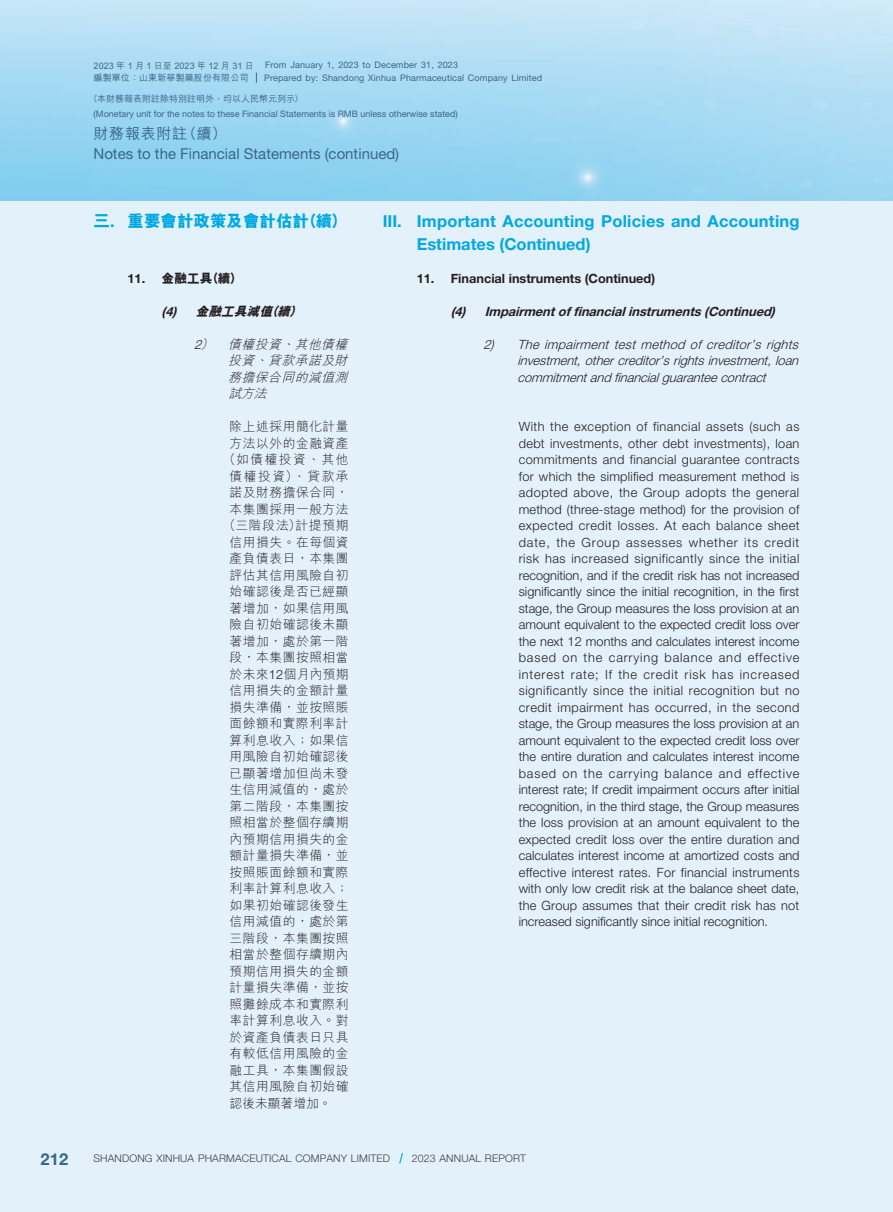
<style>
.page{position:relative;width:893px;height:1212px;background:#fff}
.page>*{position:absolute;margin:0;border:0;box-sizing:border-box;transform-origin:0 0}
.t1{font:700 16.5px/22.5px "Helvetica Neue LT Std";letter-spacing:.015em;color:#00a8e2}
.t2{font:800 16.5px "M Hei HK";color:#00a8e2}
.t3{font:700 16.5px "Helvetica Neue LT Std";color:#3a6788}
.t4{font:15px "Helvetica Neue LT Std";color:#3a6788}
.t5{font:500 15px "M Hei HK";letter-spacing:.05em;color:#3a6788}
.t6{font:300 12.75px/16.5px "Helvetica Neue LT Std";color:#231f20;text-align:justify}
.t7{font:300 12.75px "M Hei HK";letter-spacing:.04em;color:#231f20}
.t8{font:italic 300 12.75px/16.5px "Helvetica Neue LT Std";color:#231f20;text-align:justify}
.t9{font:italic 700 12.75px "Helvetica Neue LT Std";color:#231f20}
.t10{font:700 12.75px "Helvetica Neue LT Std";color:#231f20}
.t11{font:italic 300 12.75px/16.5px "M Hei HK";color:#231f20;text-align:justify}
.t12{font:italic 800 12.75px "M Hei HK";color:#231f20}
.t13{font:800 12.75px "M Hei HK";color:#231f20}
.t14{font:300 12.75px "M Hei HK";letter-spacing:.06em;color:#231f20}
.t15{font:300 12.75px "M Hei HK";color:#231f20}
.t16{font:300 10.5px "Helvetica Neue LT Std";letter-spacing:.015em;color:#3e3e3f}
.t17{font:9px "Helvetica Neue LT Std";letter-spacing:.015em;color:#3a6788}
.t18{font:500 9px "M Hei HK";letter-spacing:.015em;color:#3a6788}
.t19{font:500 9px "M Hei HK";letter-spacing:.265em;color:#3a6788}
.s1{font-family:"Helvetica Neue LT Std";font-weight:700}
.s2{font-family:"Helvetica Neue LT Std"}
</style>
<div class="page">
<div style="left:0;top:201px;width:893px;height:1011px;background:#e3f1fb"></div>
<svg style="left:399px;top:1153px;width:4px;height:11px"></svg>
<p class="t19" style="left:94px;top:59px;width:162px">2023年1月1日至2023年12月31日</p>
<p class="t17" style="left:265px;top:60px;width:194px">From January 1, 2023 to December 31, 2023</p>
<p class="t18" style="left:94px;top:71px;width:157px">編製單位：山東新華製藥股份有限公司</p>
<p class="t17" style="left:264px;top:72px;width:279px">Prepared by: Shandong Xinhua Pharmaceutical Company Limited</p>
<p class="t18" style="left:89px;top:92px;width:216px">（本財務報表附註除特別註明外，均以人民幣元列示）</p>
<p class="t17" style="left:94px;top:109px;width:366px">(Monetary unit for the notes to these Financial Statements is RMB unless otherwise stated)</p>
<p class="t5" style="left:94px;top:123px;width:135px">財務報表附註（續）</p>
<p class="t4" style="left:94px;top:145px;width:307px">Notes to the Financial Statements (continued)</p>
<p class="t2" style="left:94px;top:213px;width:255px">三<span class="s1">.</span> 重要會計政策及會計估計（續）</p>
<p class="t13" style="left:128px;top:272px;width:116px"><span class="s1">11.</span> 金融工具（續）</p>
<p class="t12" style="left:162px;top:305px;width:145px"><span class="s1">(4)</span> 金融工具減值（續）</p>
<p class="t11" style="left:228px;top:336px;width:124px;text-indent:-34px"><span class="s2">2</span>） 債權投資、其他債權投資、貸款承諾及財務擔保合同的減值測試方法</p>
<p class="t7" style="left:230px;top:420px;width:121px">除上述採用簡化計量</p>
<p class="t7" style="left:230px;top:437px;width:121px">方法以外的金融資產</p>
<p class="t7" style="left:223px;top:453px;width:127px">（如債權投資、其他</p>
<p class="t7" style="left:230px;top:470px;width:121px">債權投資）、貸款承</p>
<p class="t7" style="left:230px;top:486px;width:121px">諾及財務擔保合同，</p>
<p class="t7" style="left:230px;top:503px;width:121px">本集團採用一般方法</p>
<p class="t14" style="left:223px;top:519px;width:127px">（三階段法）計提預期</p>
<p class="t7" style="left:230px;top:536px;width:121px">信用損失。在每個資</p>
<p class="t7" style="left:230px;top:552px;width:121px">產負債表日，本集團</p>
<p class="t7" style="left:230px;top:569px;width:121px">評估其信用風險自初</p>
<p class="t7" style="left:230px;top:585px;width:121px">始確認後是否已經顯</p>
<p class="t7" style="left:230px;top:602px;width:121px">著增加，如果信用風</p>
<p class="t7" style="left:230px;top:618px;width:121px">險自初始確認後未顯</p>
<p class="t7" style="left:230px;top:635px;width:121px">著增加，處於第一階</p>
<p class="t7" style="left:230px;top:651px;width:121px">段，本集團按照相當</p>
<p class="t7" style="left:230px;top:668px;width:121px">於未來<span class="s2">12</span>個月內預期</p>
<p class="t7" style="left:230px;top:684px;width:121px">信用損失的金額計量</p>
<p class="t7" style="left:230px;top:701px;width:121px">損失準備，並按照賬</p>
<p class="t7" style="left:230px;top:717px;width:121px">面餘額和實際利率計</p>
<p class="t7" style="left:230px;top:734px;width:121px">算利息收入；如果信</p>
<p class="t7" style="left:230px;top:750px;width:121px">用風險自初始確認後</p>
<p class="t7" style="left:230px;top:767px;width:121px">已顯著增加但尚未發</p>
<p class="t7" style="left:230px;top:783px;width:121px">生信用減值的，處於</p>
<p class="t7" style="left:230px;top:800px;width:121px">第二階段，本集團按</p>
<p class="t7" style="left:230px;top:816px;width:121px">照相當於整個存續期</p>
<p class="t7" style="left:230px;top:833px;width:121px">內預期信用損失的金</p>
<p class="t7" style="left:230px;top:849px;width:121px">額計量損失準備，並</p>
<p class="t7" style="left:230px;top:866px;width:121px">按照賬面餘額和實際</p>
<p class="t7" style="left:230px;top:882px;width:121px">利率計算利息收入；</p>
<p class="t7" style="left:230px;top:899px;width:121px">如果初始確認後發生</p>
<p class="t7" style="left:230px;top:915px;width:121px">信用減值的，處於第</p>
<p class="t7" style="left:230px;top:932px;width:121px">三階段，本集團按照</p>
<p class="t7" style="left:230px;top:948px;width:121px">相當於整個存續期內</p>
<p class="t7" style="left:230px;top:965px;width:121px">預期信用損失的金額</p>
<p class="t7" style="left:230px;top:981px;width:121px">計量損失準備，並按</p>
<p class="t7" style="left:230px;top:998px;width:121px">照攤餘成本和實際利</p>
<p class="t7" style="left:230px;top:1014px;width:121px">率計算利息收入。對</p>
<p class="t7" style="left:230px;top:1031px;width:121px">於資產負債表日只具</p>
<p class="t7" style="left:230px;top:1047px;width:121px">有較低信用風險的金</p>
<p class="t7" style="left:230px;top:1064px;width:121px">融工具，本集團假設</p>
<p class="t7" style="left:230px;top:1080px;width:121px">其信用風險自初始確</p>
<p class="t15" style="left:230px;top:1097px;width:103px">認後未顯著增加。</p>
<p class="t1" style="left:417px;top:210px;width:384px;text-indent:-34px">III. Important Accounting Policies and Accounting<br>Estimates (Continued)</p>
<p class="t10" style="left:417px;top:270px;width:240px">11. Financial instruments (Continued)</p>
<p class="t9" style="left:451px;top:303px;width:326px">(4) Impairmentoffinancialinstruments(Continued)</p>
<p class="t8" style="left:517px;top:336px;width:286px;text-indent:-34px">2) The impairment test method of creditor’s rights investment,othercreditor’srightsinvestment,loan commitmentandfinancialguaranteecontract</p>
<p class="t6" style="left:519px;top:418px;width:282px">With the exception of financial assets (such as debt investments, other debt investments), loan commitments and financial guarantee contracts for which the simplified measurement method is adopted above, the Group adopts the general method (three-stage method) for the provision of expected credit losses. At each balance sheet date, the Group assesses whether its credit risk has increased significantly since the initial recognition, and if the credit risk has not increased significantly since the initial recognition, in the first stage, the Group measures the loss provision at an amount equivalent to the expected credit loss over the next 12 months and calculates interest income based on the carrying balance and effective interest rate; If the credit risk has increased significantly since the initial recognition but no credit impairment has occurred, in the second stage, the Group measures the loss provision at an amount equivalent to the expected credit loss over the entire duration and calculates interest income based on the carrying balance and effective interest rate; If credit impairment occurs after initial recognition, in the third stage, the Group measures the loss provision at an amount equivalent to the expected credit loss over the entire duration and calculates interest income at amortized costs and effective interest rates. For financial instruments with only low credit risk at the balance sheet date, the Group assumes that their credit risk has not increased significantly since initial recognition.</p>
<p class="t3" style="left:40px;top:1149px;width:29px">212</p>
<p class="t16" style="left:94px;top:1152px;width:298px">SHANDONG XINHUA PHARMACEUTICAL COMPANY LIMITED</p>
<p class="t16" style="left:412px;top:1152px;width:116px">2023 ANNUAL REPORT</p>
</div>
